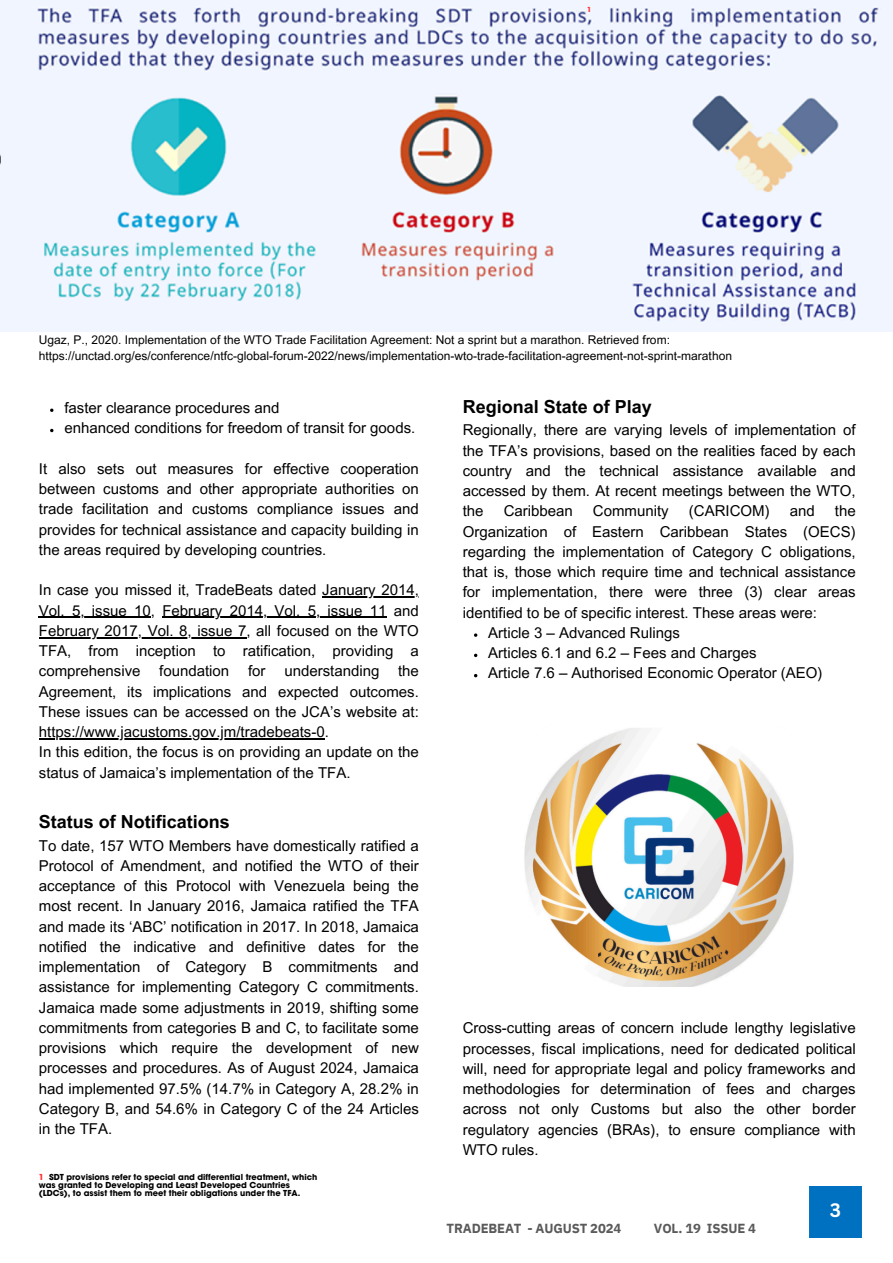
<style>
.page{position:relative;width:893px;height:1263px;background:#fff}
.page>*{position:absolute;margin:0;border:0;box-sizing:border-box;transform-origin:0 0}
.t1{font:700 18.98px "Canva Sans";color:#fff}
.t2{font:700 18px "Arial MT Pro";color:#000}
.t3{font:15px/20.2px "Arial MT Pro";color:#000;text-align:justify}
.t4{font:700 13.12px "IBM Plex Sans";letter-spacing:-.01em;color:#5a5a5a}
.t5{font:12px/16px "Arial MT Pro";color:#000}
.t6{font:700 8.25px/7.9px "ITC Avant Garde Pro";color:#000}
.t7{font:700 6.9px "ITC Avant Garde Pro";color:#ff3131}
.s1{color:#ff3131}
</style>
<div class="page">
<hr style="left:322px;top:596px;width:97px;height:2px;background:#000">
<hr style="left:39px;top:617px;width:112px;height:1px;background:#000">
<hr style="left:162px;top:617px;width:224px;height:1px;background:#000">
<hr style="left:39px;top:637px;width:207px;height:1px;background:#000">
<hr style="left:39px;top:738px;width:286px;height:1px;background:#000">
<svg style="left:474px;top:633px;width:3px;height:4px"></svg>
<img style="left:0;top:0;width:893px;height:332px">
<img style="left:524px;top:728px;width:270px;height:258px">
<div style="left:809px;top:1187px;width:52px;height:50px;background:#0070c0"></div>
<p class="t7" style="left:587px;top:7px;width:6px">1</p>
<h2 class="t5" style="left:39px;top:333px;width:694px">Ugaz, P., 2020. Implementation of the WTO Trade Facilitation Agreement: Not a sprint but a marathon. Retrieved from: https://unctad.org/es/conference/ntfc-global-forum-2022/news/implementation-wto-trade-facilitation-agreement-not-sprint-marathon</h2>
<p class="t3" style="left:64px;top:399px;width:217px">faster clearance procedures and</p>
<p class="t3" style="left:64px;top:420px;width:352px">enhanced conditions for freedom of transit for goods.</p>
<h3 class="t3" style="left:39px;top:460px;width:382px">It also sets out measures for effective cooperation between customs and other appropriate authorities on trade facilitation and customs compliance issues and provides for technical assistance and capacity building in the areas required by developing countries.</h3>
<p class="t3" style="left:39px;top:582px;width:381px">In case you missed it, TradeBeats dated January 2014,</p>
<h1 class="t3" style="left:39px;top:602px;width:118px">Vol. 5, issue 10,</h1>
<h1 class="t3" style="left:162px;top:602px;width:258px">February 2014, Vol. 5, issue 11 and</h1>
<h1 class="t3" style="left:39px;top:622px;width:382px">February 2017, Vol. 8, issue 7, all focused on the WTO TFA, from inception to ratification, providing a comprehensive foundation for understanding the Agreement, its implications and expected outcomes.<br>These issues can be accessed on the JCA’s website at:</h1>
<h1 class="t3" style="left:39px;top:723px;width:382px;text-align:left">https://www.jacustoms.gov.jm/tradebeats-0.<br>In this edition, the focus is on providing an update on the status of Jamaica’s implementation of the TFA.</h1>
<p class="t2" style="left:39px;top:815px;width:193px">Status of Notifications</p>
<p class="t3" style="left:39px;top:837px;width:382px">To date, 157 WTO Members have domestically ratified a Protocol of Amendment, and notified the WTO of their acceptance of this Protocol with Venezuela being the most recent. In January 2016, Jamaica ratified the TFA and made its ‘ABC’ notification in 2017. In 2018, Jamaica notified the indicative and definitive dates for the implementation of Category B commitments and assistance for implementing Category C commitments.<br>Jamaica made some adjustments in 2019, shifting some commitments from categories B and C, to facilitate some provisions which require the development of new processes and procedures. As of August 2024, Jamaica had implemented 97.5% (14.7% in Category A, 28.2% in Category B, and 54.6% in Category C of the 24 Articles in the TFA.</p>
<p class="t6" style="left:39px;top:1174px;width:280px"><span class="s1">1</span> SDT provisions refer to special and differential treatment, which was granted to Developing and Least Developed Countries (LDCs), to assist them to meet their obligations under the TFA.</p>
<p class="t2" style="left:463px;top:400px;width:191px">Regional State of Play</p>
<p class="t3" style="left:463px;top:422px;width:394px">Regionally, there are varying levels of implementation of the TFA’s provisions, based on the realities faced by each country and the technical assistance available and accessed by them. At recent meetings between the WTO, the</p>
<p class="t3" style="left:504px;top:503px;width:71px">Caribbean</p>
<p class="t3" style="left:593px;top:503px;width:77px">Community</p>
<p class="t3" style="left:689px;top:503px;width:82px">(CARICOM)</p>
<p class="t3" style="left:789px;top:503px;width:27px">and</p>
<p class="t3" style="left:463px;top:503px;width:394px;text-indent:372px">the Organization of Eastern Caribbean States (OECS) regarding the implementation of Category C obligations, that is, those which require time and technical assistance for implementation, there were three (3) clear areas identified to be of specific interest. These areas were:</p>
<p class="t3" style="left:488px;top:624px;width:193px">Article 3 – Advanced Rulings</p>
<p class="t3" style="left:488px;top:645px;width:270px">Articles 6.1 and 6.2 – Fees and Charges</p>
<h1 class="t3" style="left:488px;top:665px;width:336px">Article 7.6 – Authorised Economic Operator (AEO)</h1>
<p class="t3" style="left:463px;top:1020px;width:394px">Cross-cutting areas of concern include lengthy legislative processes, fiscal implications, need for dedicated political will, need for appropriate legal and policy frameworks and methodologies for determination of fees and charges across not only Customs but also the other border regulatory agencies (BRAs), to ensure compliance with WTO rules.</p>
<p class="t4" style="left:446px;top:1220px;width:176px">TRADEBEAT - AUGUST 2024</p>
<p class="t4" style="left:654px;top:1220px;width:104px">VOL. 19 ISSUE 4</p>
<p class="t1" style="left:830px;top:1197px;width:13px">3</p>
</div>
